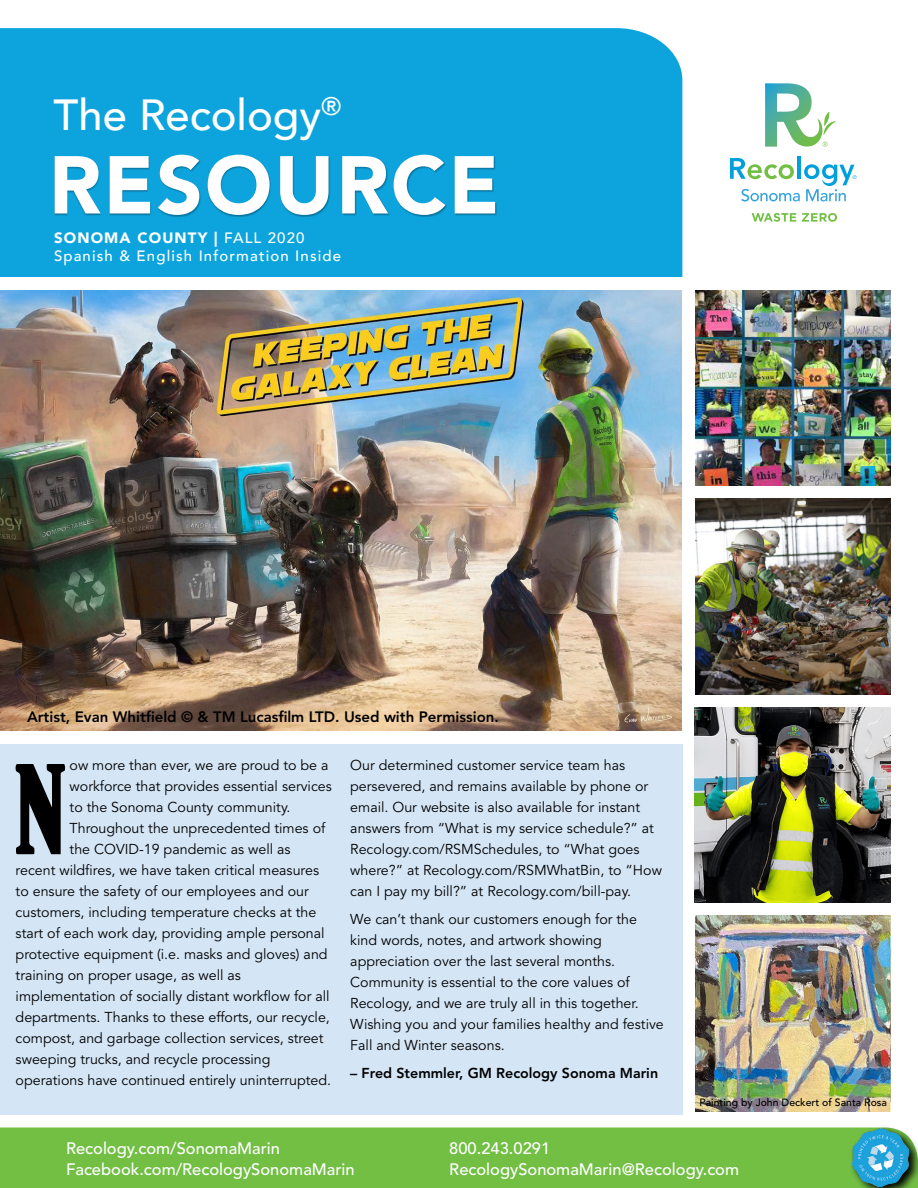
<style>
.page{position:relative;width:918px;height:1188px;background:#fff}
.page>*{position:absolute;margin:0;border:0;box-sizing:border-box;transform-origin:0 0}
.t1{font:condensed 114.45px "Bernard";color:#000}
.t2{font:900 81px "Avenir";letter-spacing:.025em;color:#fff}
.t3{font:500 43.5px "Avenir";color:#fff}
.t4{font:500 16.5px "Avenir LT Std";color:#fff}
.t5{font:800 15px "Avenir LT Std";color:#000}
.t6{font:500 15px/18px "Avenir";letter-spacing:.075em;color:#fff}
.t7{font:14.25px/21px "Avenir LT Std";color:#000}
.t8{font:800 14.25px "Avenir LT Std";color:#000}
.t9{font:500 10.5px "Avenir LT Std";color:#000}
.s1{font-weight:900}
</style>
<div class="page">
<div style="left:0;top:28px;width:682px;height:249px;background:#0da4dd"></div>
<div style="left:54px;top:155px;width:443px;height:62px;background:#000;opacity:.3"></div>
<hr style="left:797px;top:157px;width:4px;height:22px;background:#00a0dc">
<svg style="left:752px;top:213px;width:44px;height:9px"></svg>
<svg style="left:802px;top:213px;width:35px;height:9px"></svg>
<svg style="left:765px;top:83px;width:72px;height:64px"></svg>
<svg style="left:730px;top:158px;width:127px;height:44px"></svg>
<div style="left:0;top:1128px;width:850px;height:60px;background:#72bf44"></div>
<svg style="left:850px;top:1127px;width:68px;height:61px"></svg>
<img style="left:852px;top:1129px;width:57px;height:58px">
<img style="left:695px;top:290px;width:196px;height:195px">
<img style="left:0;top:290px;width:682px;height:441px">
<img style="left:696px;top:916px;width:195px;height:195px">
<img style="left:695px;top:499px;width:196px;height:195px">
<div style="left:0;top:744px;width:683px;height:370px;background:#d4e5f6"></div>
<img style="left:695px;top:707px;width:196px;height:196px">
<h3 class="t3" style="left:54px;top:77px;width:289px">The Recology<sup>®</sup></h3>
<h2 class="t2" style="left:49px;top:116px;width:452px">RESOURCE</h2>
<p class="t6" style="left:54px;top:227px;width:289px"><span class="s1">SONOMA COUNTY |</span> FALL 2020<br>Spanish &amp; English Information Inside</p>
<p class="t5" style="left:27px;top:708px;width:473px">Artist, Evan Whitfield © &amp; TM Lucasfilm LTD. Used with Permission.</p>
<h1 class="t1" style="left:14px;top:744px;width:54px">N</h1>
<p class="t7" style="left:70px;top:755px;width:260px">ow more than ever, we are proud to be a</p>
<p class="t7" style="left:70px;top:776px;width:264px">workforce that provides essential services</p>
<p class="t7" style="left:70px;top:797px;width:222px">to the Sonoma County community.</p>
<p class="t7" style="left:70px;top:818px;width:257px">Throughout the unprecedented times of</p>
<p class="t7" style="left:70px;top:839px;width:222px">the COVID-19 pandemic as well as</p>
<p class="t7" style="left:16px;top:860px;width:305px">recent wildfires, we have taken critical measures</p>
<p class="t7" style="left:16px;top:881px;width:295px">to ensure the safety of our employees and our</p>
<p class="t7" style="left:16px;top:902px;width:302px">customers, including temperature checks at the</p>
<p class="t7" style="left:16px;top:923px;width:311px">start of each work day, providing ample personal</p>
<p class="t7" style="left:16px;top:944px;width:313px">protective equipment (i.e. masks and gloves) and</p>
<p class="t7" style="left:16px;top:965px;width:227px">training on proper usage, as well as</p>
<p class="t7" style="left:16px;top:986px;width:315px">implementation of socially distant workflow for all</p>
<p class="t7" style="left:16px;top:1007px;width:316px">departments. Thanks to these efforts, our recycle,</p>
<p class="t7" style="left:16px;top:1028px;width:309px">compost, and garbage collection services, street</p>
<p class="t7" style="left:16px;top:1049px;width:256px">sweeping trucks, and recycle processing</p>
<p class="t7" style="left:16px;top:1070px;width:317px">operations have continued entirely uninterrupted.</p>
<p class="t7" style="left:350px;top:755px;width:313px">Our determined customer service team has persevered, and remains available by phone or email. Our website is also available for instant answers from “What is my service schedule?” at Recology.com/RSMSchedules, to “What goes where?” at Recology.com/RSMWhatBin, to “How can I pay my bill?” at Recology.com/bill-pay.</p>
<p class="t7" style="left:350px;top:909px;width:315px">We can’t thank our customers enough for the kind words, notes, and artwork showing appreciation over the last several months.<br>Community is essential to the core values of Recology, and we are truly all in this together.<br>Wishing you and your families healthy and festive Fall and Winter seasons.</p>
<p class="t8" style="left:350px;top:1064px;width:309px">– Fred Stemmler, GM Recology Sonoma Marin</p>
<p class="t9" style="left:699px;top:1097px;width:189px">Painting by John Deckert of Santa Rosa</p>
<p class="t4" style="left:66px;top:1138px;width:216px">Recology.com/SonomaMarin</p>
<p class="t4" style="left:449px;top:1138px;width:102px">800.243.0291</p>
<p class="t4" style="left:66px;top:1159px;width:290px">Facebook.com/RecologySonomaMarin</p>
<p class="t4" style="left:449px;top:1159px;width:291px">RecologySonomaMarin@Recology.com</p>
</div>
